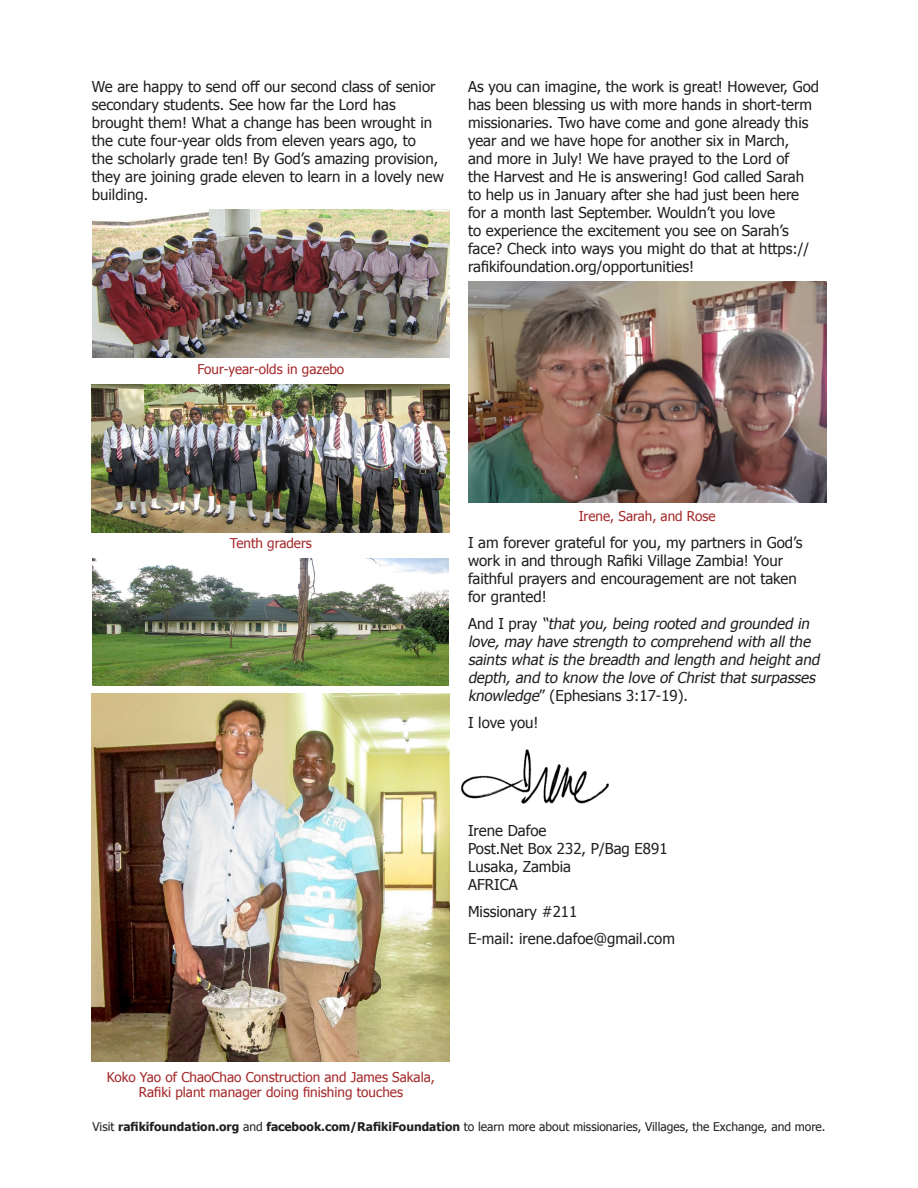
<style>
.page{position:relative;width:918px;height:1188px;background:#fff}
.page>*{position:absolute;margin:0;border:0;box-sizing:border-box;transform-origin:0 0}
.Body_copy{font:15px/18px "Tahoma";color:#231f20}
.Body_copy-2{font:italic 15px/18px "Tahoma";color:#231f20}
.Contact_info{font:15px "Tahoma";color:#231f20}
.Photo_Caption{font:13.5px/15px "Tahoma";color:#a6282a;text-align:center}
.t1{font:12px "Tahoma";color:#231f20}
.s1{font-style:normal}
.s2{font-weight:700}
</style>
<div class="page">
<img style="left:92px;top:210px;width:357px;height:148px">
<img style="left:92px;top:384px;width:358px;height:148px">
<img style="left:468px;top:281px;width:358px;height:221px">
<img style="left:93px;top:558px;width:356px;height:128px">
<img style="left:92px;top:693px;width:358px;height:369px">
<img style="left:461px;top:749px;width:148px;height:55px">
<p class="Body_copy" style="left:92px;top:77px;width:354px">We are happy to send off our second class of senior secondary students. See how far the Lord has brought them! What a change has been wrought in the cute four-year olds from eleven years ago, to<br>the scholarly grade ten! By God’s amazing provision, they are joining grade eleven to learn in a lovely new building.</p>
<p class="Body_copy" style="left:468px;top:77px;width:353px">As you can imagine, the work is great! However, God has been blessing us with more hands in short-term missionaries. Two have come and gone already this year and we have hope for another six in March,<br>and more in July! We have prayed to the Lord of<br>the Harvest and He is answering! God called Sarah to help us in January after she had just been here for a month last September. Wouldn’t you love<br>to experience the excitement you see on Sarah’s face? Check into ways you might do that at https:// rafikifoundation.org/opportunities!</p>
<p class="Photo_Caption" style="left:198px;top:361px;width:148px">Four-year-olds in gazebo</p>
<p class="Photo_Caption" style="left:230px;top:535px;width:84px">Tenth graders</p>
<p class="Photo_Caption" style="left:579px;top:508px;width:138px">Irene, Sarah, and Rose</p>
<p class="Body_copy" style="left:468px;top:533px;width:336px">I am forever grateful for you, my partners in God’s work in and through Rafiki Village Zambia! Your faithful prayers and encouragement are not taken for granted!</p>
<p class="Body_copy-2" style="left:468px;top:614px;width:356px"><span class="s1">A n d I p r a y</span> “that you, being rooted and grounded in love, may have strength to comprehend with all the saints what is the breadth and length and height and depth, and to know the love of Christ that surpasses knowledge<span class="s1">” (Ephesians 3:17-19).</span></p>
<p class="Contact_info" style="left:468px;top:713px;width:72px">I love you!</p>
<p class="Contact_info" style="left:468px;top:821px;width:80px">Irene Dafoe</p>
<p class="Contact_info" style="left:468px;top:839px;width:201px">Post.Net Box 232, P/Bag E891</p>
<p class="Contact_info" style="left:468px;top:857px;width:105px">Lusaka, Zambia</p>
<p class="Body_copy" style="left:468px;top:875px;width:51px">AFRICA</p>
<p class="Body_copy" style="left:468px;top:902px;width:111px">Missionary #211</p>
<p class="Body_copy" style="left:468px;top:929px;width:208px">E-mail: irene.dafoe@gmail.com</p>
<p class="Photo_Caption" style="left:107px;top:1069px;width:330px">Koko Yao of ChaoChao Construction and James Sakala,<br>Rafiki plant manager doing finishing touches</p>
<p class="t1" style="left:92px;top:1119px;width:735px">Visit <span class="s2">rafikifoundation.org</span> and <span class="s2">facebook.com/RafikiFoundation</span> to learn more about missionaries, Villages, the Exchange, and more.</p>
</div>
